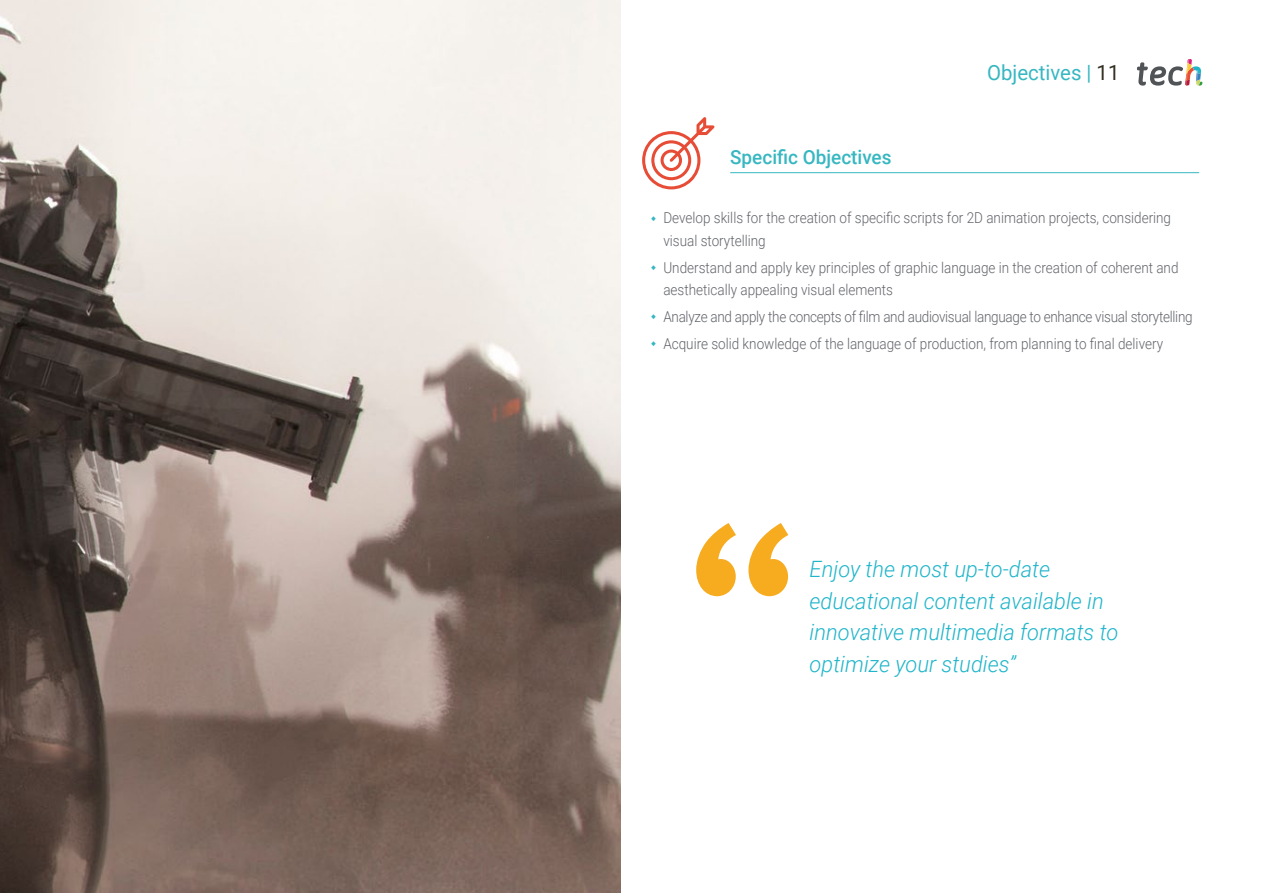
<style>
.page{position:relative;width:1263px;height:893px;background:#fff}
.page>*{position:absolute;margin:0;border:0;box-sizing:border-box;transform-origin:0 0}
.t1{font:italic 300 22.5px/31.5px "Roboto";color:#20b5ca}
.t2{font:21px "Roboto";color:#36b7c1}
.t3{font:500 19.5px "Roboto";color:#36b7c1}
.t4{font:300 15px/22.5px "Roboto";color:#61646a;scale:.9 1}
.t5{font:300 15px/26.7px "Roboto";letter-spacing:-.02em;color:#61646a;scale:.9 1}
.s1{color:#312e20}
</style>
<div class="page">
<hr style="left:730px;top:172px;width:469px;height:1px;background:#36b7c1">
<svg style="left:642px;top:117px;width:72px;height:72px"></svg>
<img style="left:0;top:0;width:621px;height:893px">
<svg style="left:696px;top:523px;width:92px;height:73px"></svg>
<svg style="left:1137px;top:59px;width:65px;height:27px"></svg>
<h3 class="t3" style="left:730px;top:144px;width:163px">Specific Objectives</h3>
<h2 class="t2" style="left:987px;top:57px;width:134px">Objectives | <span class="s1">11</span></h2>
<p class="t4" style="left:663px;top:206px;width:566px">Develop skills for the creation of specific scripts for 2D animation projects, considering visual storytelling</p>
<p class="t4" style="left:663px;top:255px;width:574px">Understand and apply key principles of graphic language in the creation of coherent and aesthetically appealing visual elements</p>
<p class="t5" style="left:663px;top:303px;width:590px">Analyze and apply the concepts of film and audiovisual language to enhance visual storytelling<br>Acquire solid knowledge of the language of production, from planning to final delivery</p>
<h1 class="t1" style="left:809px;top:553px;width:310px">Enjoy the most up-to-date educational content available in innovative multimedia formats to optimize your studies”</h1>
</div>
